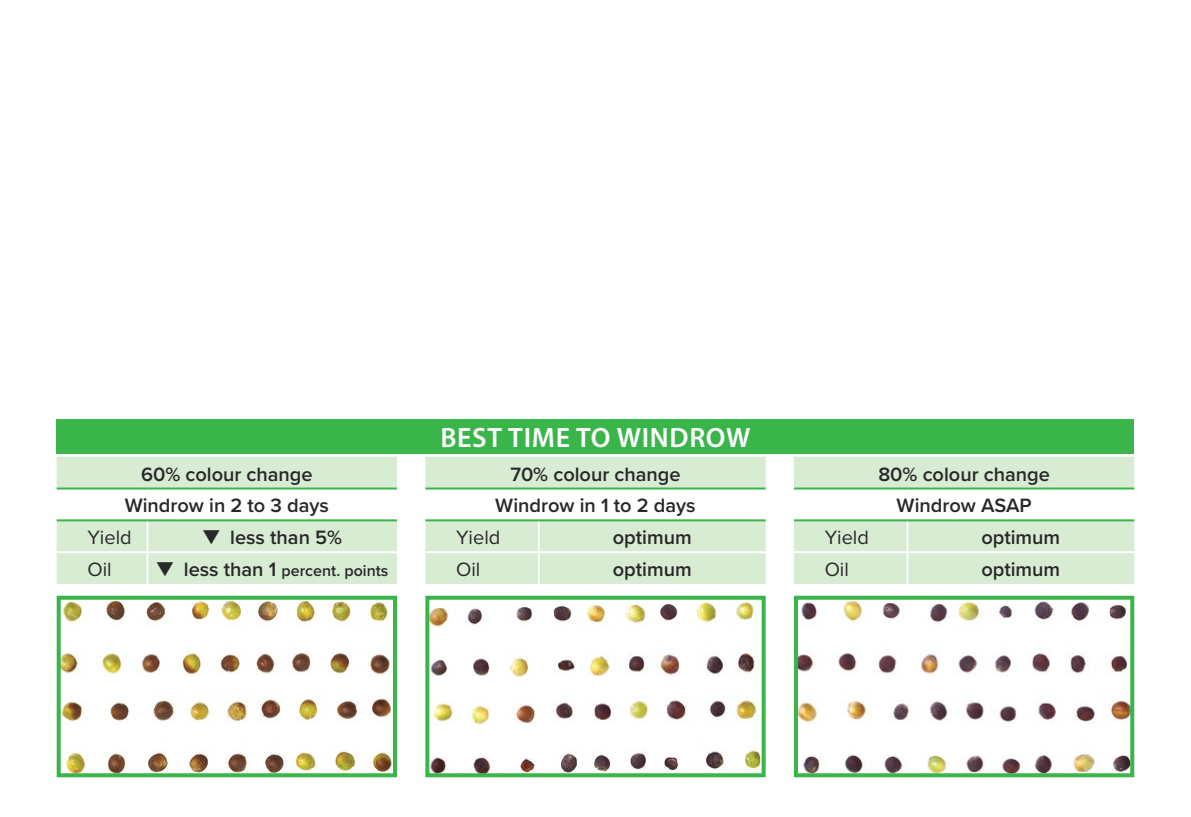
<style>
.page{position:relative;width:1191px;height:817px;background:#fff}
.page>*{position:absolute;margin:0;border:0;box-sizing:border-box;transform-origin:0 0}
.Heading_2_rev_C{font:600 28px "Myriad Pro";letter-spacing:.025em;color:#fff}
.table_head_C{font:600 20px "Proxima Nova";color:#292829}
.table_L{font:20px "Proxima Nova";color:#292829}
.table_head_C-2{font:600 16px "Proxima Nova";color:#292829}
.s1{font-size:20px}
</style>
<div class="page">
<div style="left:794px;top:456px;width:340px;height:128px;background:#d8ecd4"></div>
<div style="left:794px;top:488px;width:340px;height:32px;background:#fff"></div>
<hr style="left:906px;top:521px;width:2px;height:30px;background:#fff">
<hr style="left:794px;top:551px;width:113px;height:2px;background:#fff">
<hr style="left:907px;top:551px;width:227px;height:2px;background:#fff">
<hr style="left:906px;top:553px;width:2px;height:31px;background:#fff">
<hr style="left:794px;top:487px;width:113px;height:2px;background:#39b54a">
<hr style="left:907px;top:487px;width:227px;height:2px;background:#39b54a">
<hr style="left:794px;top:519px;width:113px;height:2px;background:#39b54a">
<hr style="left:907px;top:519px;width:227px;height:2px;background:#39b54a">
<img style="left:799px;top:600px;width:330px;height:172px">
<div style="left:794px;top:595px;width:340px;height:182px;border:4px solid #39b54a"></div>
<div style="left:57px;top:420px;width:1077px;height:34px;background:#39b54a"></div>
<div style="left:57px;top:456px;width:340px;height:128px;background:#d8ecd4"></div>
<div style="left:57px;top:488px;width:340px;height:32px;background:#fff"></div>
<hr style="left:146px;top:521px;width:2px;height:30px;background:#fff">
<hr style="left:57px;top:551px;width:90px;height:2px;background:#fff">
<hr style="left:147px;top:551px;width:250px;height:2px;background:#fff">
<hr style="left:146px;top:553px;width:2px;height:31px;background:#fff">
<hr style="left:57px;top:487px;width:90px;height:2px;background:#39b54a">
<hr style="left:147px;top:487px;width:250px;height:2px;background:#39b54a">
<hr style="left:57px;top:519px;width:90px;height:2px;background:#39b54a">
<hr style="left:147px;top:519px;width:250px;height:2px;background:#39b54a">
<img style="left:62px;top:600px;width:330px;height:172px">
<div style="left:57px;top:595px;width:340px;height:182px;border:4px solid #39b54a"></div>
<div style="left:425px;top:456px;width:340px;height:128px;background:#d8ecd4"></div>
<div style="left:425px;top:488px;width:340px;height:32px;background:#fff"></div>
<hr style="left:538px;top:521px;width:2px;height:30px;background:#fff">
<hr style="left:425px;top:551px;width:114px;height:2px;background:#fff">
<hr style="left:539px;top:551px;width:226px;height:2px;background:#fff">
<hr style="left:538px;top:553px;width:2px;height:31px;background:#fff">
<hr style="left:425px;top:487px;width:114px;height:2px;background:#39b54a">
<hr style="left:539px;top:487px;width:226px;height:2px;background:#39b54a">
<hr style="left:425px;top:519px;width:114px;height:2px;background:#39b54a">
<hr style="left:539px;top:519px;width:226px;height:2px;background:#39b54a">
<img style="left:430px;top:601px;width:330px;height:171px">
<div style="left:425px;top:595px;width:340px;height:182px;border:4px solid #39b54a"></div>
<p class="table_head_C" style="left:141px;top:459px;width:173px">60% colour change</p>
<p class="table_head_C" style="left:125px;top:490px;width:206px">Windrow in 2 to 3 days</p>
<p class="table_L" style="left:87px;top:522px;width:46px">Yield</p>
<p class="table_head_C" style="left:202px;top:522px;width:141px">▼ less than 5%</p>
<p class="table_L" style="left:87px;top:554px;width:26px">Oil</p>
<p class="table_head_C-2" style="left:156px;top:558px;width:234px">▼ <span class="s1">less than 1</span> percent. points</p>
<p class="Heading_2_rev_C" style="left:440px;top:420px;width:312px">BEST TIME TO WINDROW</p>
<p class="table_head_C" style="left:510px;top:459px;width:172px">70% colour change</p>
<p class="table_head_C" style="left:495px;top:490px;width:202px">Windrow in 1 to 2 days</p>
<p class="table_L" style="left:456px;top:522px;width:46px">Yield</p>
<p class="table_head_C" style="left:613px;top:522px;width:80px">optimum</p>
<p class="table_L" style="left:456px;top:554px;width:26px">Oil</p>
<p class="table_head_C" style="left:613px;top:554px;width:80px">optimum</p>
<p class="table_head_C" style="left:878px;top:459px;width:173px">80% colour change</p>
<p class="table_head_C" style="left:896px;top:490px;width:137px">Windrow ASAP</p>
<p class="table_L" style="left:824px;top:522px;width:46px">Yield</p>
<p class="table_head_C" style="left:981px;top:522px;width:80px">optimum</p>
<p class="table_L" style="left:824px;top:554px;width:26px">Oil</p>
<p class="table_head_C" style="left:981px;top:554px;width:80px">optimum</p>
</div>
